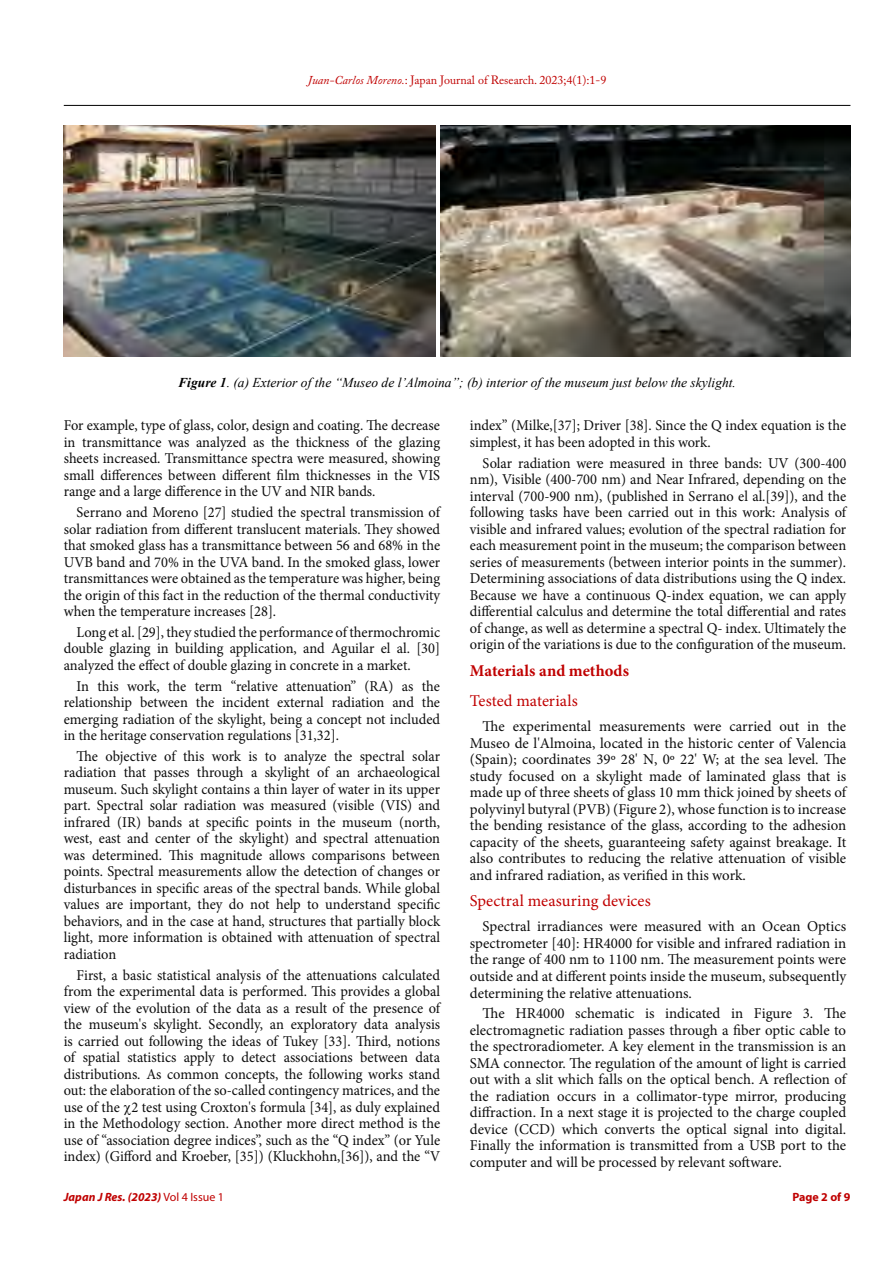
<style>
.page{position:relative;width:893px;height:1263px;background:#fff}
.page>*{position:absolute;margin:0;border:0;box-sizing:border-box;transform-origin:0 0}
.t1{font:16.5px "Minion Pro";letter-spacing:.005em;color:#c00000}
.t2{font:700 16.5px "Minion Pro";color:#c00000}
.t3{font:15px/16.5px "Minion Pro";color:#0d0d0d;text-align:justify;scale:.96 1}
.t4{font:15px/16.5px "Minion Pro";color:#0d0d0d;text-align:justify}
.t5{font:italic 13.5px "Times New Roman";color:#000}
.t6{font:12px "Adobe Caslon Pro";color:#c00000}
.t7{font:italic 700 12px "Myriad Pro";color:#c00000}
.t8{font:700 12px "Myriad Pro";color:#c00000}
.s1{font-style:italic}
.s2{font-weight:700}
.s3{font-weight:400;font-style:normal}
</style>
<div class="page">
<hr style="left:64px;top:105px;width:786px;height:1px;background:#000">
<img style="left:64px;top:126px;width:371px;height:230px">
<img style="left:441px;top:126px;width:409px;height:230px">
<p class="t6" style="left:308px;top:73px;width:300px"><span class="s1">Juan-Carlos Moreno.</span>: Japan Journal of Research. 2023;4(1):1-9</p>
<p class="t5" style="left:178px;top:373px;width:559px"><span class="s2">Figure 1</span>. (a) Exterior of the “Museo de l’Almoina”; (b) interior of the museum just below the skylight.</p>
<p class="t3" style="left:64px;top:417px;width:394px">For example, type of glass, color, design and coating. The decrease in transmittance was analyzed as the thickness of the glazing sheets increased. Transmittance spectra were measured, showing small differences between different film thicknesses in the VIS range and a large difference in the UV and NIR bands.</p>
<p class="t3" style="left:64px;top:504px;width:394px;text-indent:13px">Serrano and Moreno [27] studied the spectral transmission of solar radiation from different translucent materials. They showed that smoked glass has a transmittance between 56 and 68% in the UVB band and 70% in the UVA band. In the smoked glass, lower transmittances were obtained as the temperature was higher, being the origin of this fact in the reduction of the thermal conductivity when the temperature increases [28].</p>
<p class="t3" style="left:64px;top:624px;width:393px;text-indent:13px">Long et al. [29], they studied the performance of thermochromic double glazing in building application, and Aguilar el al. [30] analyzed the effect of double glazing in concrete in a market.</p>
<p class="t3" style="left:64px;top:678px;width:394px;text-indent:13px">In this work, the term “relative attenuation” (RA) as the relationship between the incident external radiation and the emerging radiation of the skylight, being a concept not included in the heritage conservation regulations [31,32].</p>
<p class="t3" style="left:64px;top:748px;width:394px;text-indent:13px">The objective of this work is to analyze the spectral solar radiation that passes through a skylight of an archaeological museum. Such skylight contains a thin layer of water in its upper part. Spectral solar radiation was measured (visible (VIS) and infrared (IR) bands at specific points in the museum (north, west, east and center of the skylight) and spectral attenuation was determined. This magnitude allows comparisons between points. Spectral measurements allow the detection of changes or disturbances in specific areas of the spectral bands. While global values are important, they do not help to understand specific behaviors, and in the case at hand, structures that partially block light, more information is obtained with attenuation of spectral radiation</p>
<p class="t3" style="left:64px;top:967px;width:394px;text-indent:13px">First, a basic statistical analysis of the attenuations calculated from the experimental data is performed. This provides a global view of the evolution of the data as a result of the presence of the museum's skylight. Secondly, an exploratory data analysis is carried out following the ideas of Tukey [33]. Third, notions of spatial statistics apply to detect associations between data distributions. As common concepts, the following works stand out: the elaboration of the so-called contingency matrices, and the use of the 2 test using Croxton's formula [34], as duly explained in the Methodology section. Another more direct method is the use of “association degree indices”, such as the “Q index” (or Yule index) (Gifford and Kroeber, [35]) (Kluckhohn,[36]), and the “V</p>
<p class="t7" style="left:64px;top:1189px;width:162px">Japan J Res. (2023) <span class="s3">Vol 4 Issue 1</span></p>
<p class="t3" style="left:470px;top:417px;width:393px">index” (Milke,[37]; Driver [38]. Since the Q index equation is the simplest, it has been adopted in this work.</p>
<p class="t3" style="left:470px;top:455px;width:394px;text-indent:13px">Solar radiation were measured in three bands: UV (300-400 nm), Visible (400-700 nm) and Near Infrared, depending on the interval (700-900 nm), (published in Serrano el al.[39]), and the following tasks have been carried out in this work: Analysis of visible and infrared values; evolution of the spectral radiation for each measurement point in the museum; the comparison between series of measurements (between interior points in the summer).<br>Determining associations of data distributions using the Q index.<br>Because we have a continuous Q-index equation, we can apply differential calculus and determine the total differential and rates of change, as well as determine a spectral Q- index. Ultimately the origin of the variations is due to the configuration of the museum.</p>
<p class="t2" style="left:470px;top:659px;width:161px">Materials and methods</p>
<p class="t1" style="left:470px;top:690px;width:109px">Tested materials</p>
<p class="t4" style="left:470px;top:718px;width:378px;text-indent:13px">The experimental measurements were carried out in the Museo de l'Almoina, located in the historic center of Valencia (Spain); coordinates 39º 28' N, 0º 22' W; at the sea level. The study focused on a skylight made of laminated glass that is made up of three sheets of glass 10 mm thick joined by sheets of polyvinyl butyral (PVB) (Figure 2), whose function is to increase the bending resistance of the glass, according to the adhesion capacity of the sheets, guaranteeing safety against breakage. It also contributes to reducing the relative attenuation of visible and infrared radiation, as verified in this work.</p>
<p class="t1" style="left:470px;top:890px;width:182px">Spectral measuring devices</p>
<p class="t4" style="left:470px;top:918px;width:378px;text-indent:13px">Spectral irradiances were measured with an Ocean Optics spectrometer [40]: HR4000 for visible and infrared radiation in the range of 400 nm to 1100 nm. The measurement points were outside and at different points inside the museum, subsequently determining the relative attenuations.</p>
<p class="t4" style="left:470px;top:1005px;width:378px;text-indent:13px">The HR4000 schematic is indicated in Figure 3. The electromagnetic radiation passes through a fiber optic cable to the spectroradiometer. A key element in the transmission is an SMA connector. The regulation of the amount of light is carried out with a slit which falls on the optical bench. A reflection of the radiation occurs in a collimator-type mirror, producing diffraction. In a next stage it is projected to the charge coupled device (CCD) which converts the optical signal into digital.<br>Finally the information is transmitted from a USB port to the computer and will be processed by relevant software.</p>
<p class="t8" style="left:792px;top:1189px;width:60px">Page 2 of 9</p>
</div>
